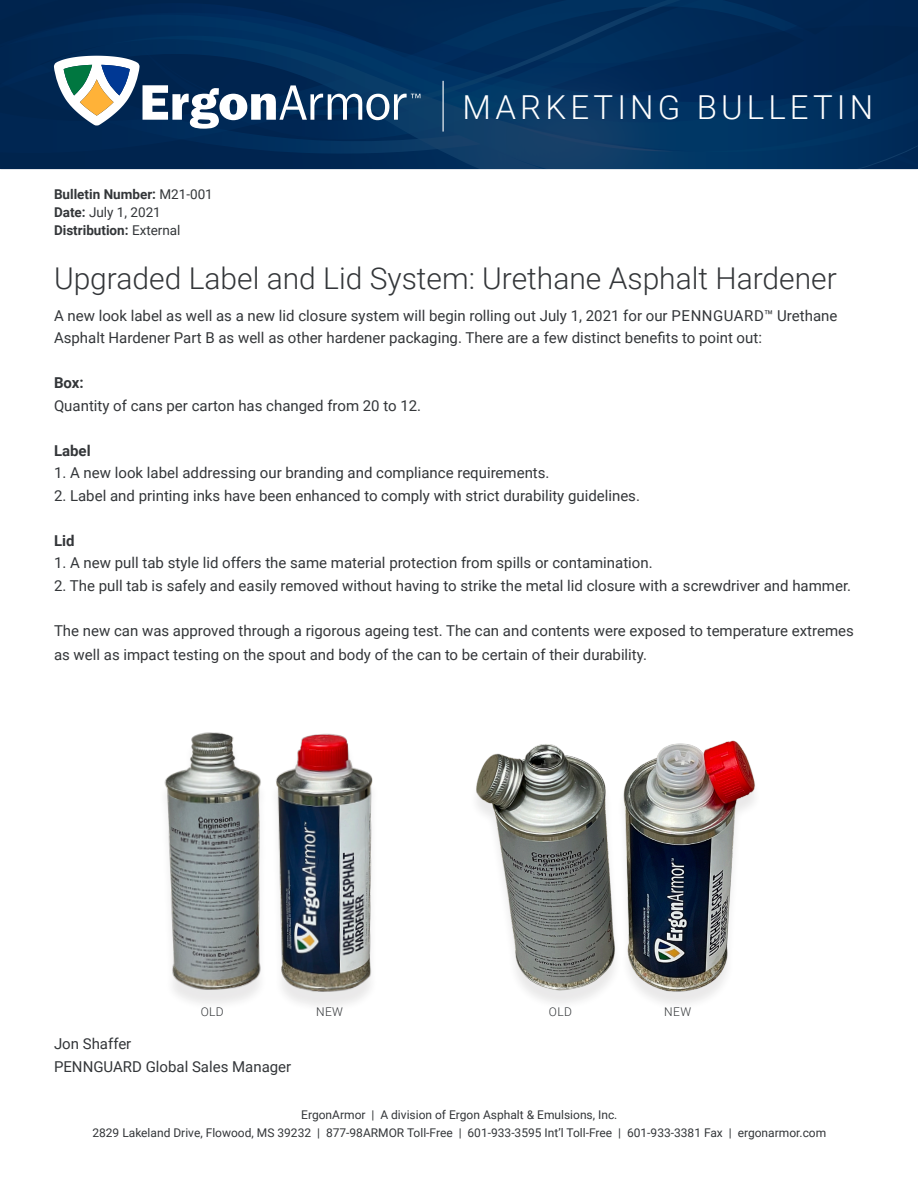
<style>
.page{position:relative;width:918px;height:1188px;background:#fff}
.page>*{position:absolute;margin:0;border:0;box-sizing:border-box;transform-origin:0 0}
.Product_Name{font:300 33px "Roboto";letter-spacing:.125em;color:#fff}
.t1{font:300 30px "Roboto";color:#333639}
.t2{font:15px/22.5px "Roboto";color:#333639}
.t3{font:700 15px "Roboto";color:#333639}
.t4{font:700 13.5px "Roboto";color:#333639}
.t5{font:13.5px "Roboto";color:#333639}
.t6{font:12px "Roboto";color:#333639}
.t7{font:300 12px "Roboto";letter-spacing:.035em;color:#333639}
.s1{font-weight:400}
.s2{font-weight:700}
</style>
<div class="page">
<div style="left:0;top:13px;width:54px;height:139px;background:#002651"></div>
<svg style="left:153px;top:0;width:765px;height:9px;background:#002955"></svg>
<svg style="left:54px;top:9px;width:864px;height:160px;background:#0f3962"></svg>
<hr style="left:443px;top:81px;width:1px;height:51px;background:#fff">
<div style="left:616px;top:747px;width:146px;height:265px;background:#231f20;opacity:.1"></div>
<img style="left:629px;top:740px;width:133px;height:256px">
<div style="left:469px;top:750px;width:153px;height:261px;background:#fff"></div>
<img style="left:476px;top:744px;width:153px;height:254px">
<div style="left:269px;top:740px;width:111px;height:274px;background:#231f20;opacity:.1"></div>
<img style="left:269px;top:733px;width:111px;height:266px">
<div style="left:158px;top:739px;width:110px;height:273px;background:#231f20;opacity:.1"></div>
<img style="left:158px;top:732px;width:115px;height:266px">
<p class="t4" style="left:54px;top:185px;width:160px">Bulletin Number: <span class="s1">M21-001</span></p>
<p class="t5" style="left:54px;top:203px;width:108px"><span class="s2">Date:</span> July 1, 2021</p>
<p class="t4" style="left:54px;top:221px;width:128px">Distribution: <span class="s1">External</span></p>
<p class="Product_Name" style="left:463px;top:85px;width:412px">MARKETING BULLETIN</p>
<p class="t1" style="left:54px;top:258px;width:784px">Upgraded Label and Lid System: Urethane Asphalt Hardener</p>
<p class="t2" style="left:54px;top:304px;width:785px">A new look label as well as a new lid closure system will begin rolling out July 1, 2021 for our PENNGUARD™ Urethane<br>Asphalt Hardener Part B as well as other hardener packaging. There are a few distinct benefits to point out:</p>
<p class="t3" style="left:54px;top:373px;width:31px">Box:</p>
<p class="t2" style="left:54px;top:394px;width:369px">Quantity of cans per carton has changed from 20 to 12.</p>
<p class="t3" style="left:54px;top:440px;width:38px">Label</p>
<p class="t2" style="left:54px;top:461px;width:497px">1. A new look label addressing our branding and compliance requirements.</p>
<p class="t2" style="left:54px;top:484px;width:588px">2. Label and printing inks have been enhanced to comply with strict durability guidelines.</p>
<p class="t3" style="left:54px;top:530px;width:22px">Lid</p>
<p class="t2" style="left:54px;top:551px;width:600px">1. A new pull tab style lid offers the same material protection from spills or contamination.</p>
<p class="t2" style="left:54px;top:574px;width:799px">2. The pull tab is safely and easily removed without having to strike the metal lid closure with a screwdriver and hammer.</p>
<p class="t2" style="left:54px;top:618px;width:801px;line-height:24px">The new can was approved through a rigorous ageing test. The can and contents were exposed to temperature extremes as well as impact testing on the spout and body of the can to be certain of their durability.</p>
<p class="t7" style="left:201px;top:1003px;width:25px">OLD</p>
<p class="t7" style="left:316px;top:1003px;width:28px">NEW</p>
<p class="t7" style="left:549px;top:1003px;width:25px">OLD</p>
<p class="t7" style="left:664px;top:1003px;width:28px">NEW</p>
<p class="t2" style="left:54px;top:1032px;width:79px">Jon Shaffer</p>
<p class="t2" style="left:54px;top:1055px;width:239px">PENNGUARD Global Sales Manager</p>
<p class="t6" style="left:301px;top:1106px;width:318px">ErgonArmor | A division of Ergon Asphalt &amp; Emulsions, Inc.</p>
<p class="t6" style="left:92px;top:1124px;width:735px">2829 Lakeland Drive, Flowood, MS 39232 | 877-98ARMOR Toll-Free | 601-933-3595 Int’l Toll-Free | 601-933-3381 Fax | ergonarmor.com</p>
</div>
